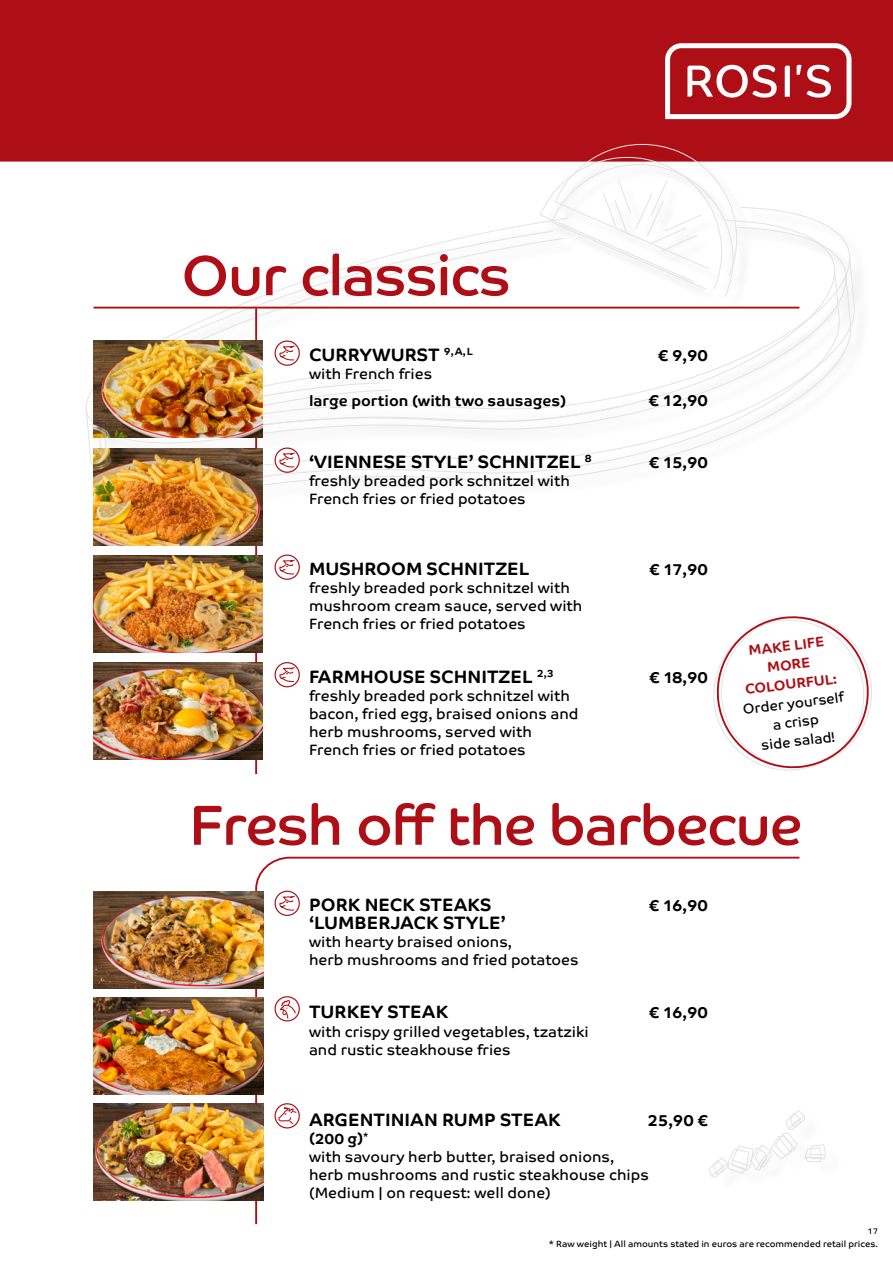
<style>
.page{position:relative;width:893px;height:1263px;background:#ae0e16}
.page>*{position:absolute;margin:0;border:0;box-sizing:border-box;transform-origin:0 0}
.t1{font:56.7px "Co Headline";color:#ae0e16}
.t2{font:700 18px "Co Text";color:#000}
.t3{font:700 16.05px "Co Text";color:#000}
.t4{font:15px/18px "Co Text";color:#000}
.t5{font:700 15px "Co Text";color:#000}
.t6{font:14.1px/19.2px "Co Text";color:#000;text-align:center}
.t7{font:700 14.1px/19.2px "Co Text";color:#ae0e16;text-align:center}
.t8{font:9px "Co Text";color:#000}
.t9{font:8.25px "Co Text";color:#000}
.s1{font-weight:700}
</style>
<div class="page">
<svg style="left:665px;top:43px;width:186px;height:76px"></svg>
<div style="left:0;top:162px;width:893px;height:1101px;background:#fff"></div>
<div style="left:88px;top:146px;width:783px;height:364px;background:#000;opacity:.2"></div>
<div style="left:100px;top:207px;width:759px;height:274px;background:#fff"></div>
<div style="left:96px;top:227px;width:759px;height:274px;background:#fff"></div>
<svg style="left:539px;top:144px;width:210px;height:153px;background:#f2e1e2"></svg>
<svg style="left:224px;top:397px;width:396px;height:45px;background:#f9f9f8"></svg>
<hr style="left:94px;top:307px;width:705px;height:1px;background:#ae0e16">
<svg style="left:275px;top:341px;width:24px;height:24px"></svg>
<div style="left:275px;top:340px;width:25px;height:26px;border:1px solid #ae0e16;border-radius:50%"></div>
<svg style="left:279px;top:345px;width:16px;height:16px"></svg>
<svg style="left:275px;top:448px;width:24px;height:24px"></svg>
<div style="left:275px;top:447px;width:25px;height:26px;border:1px solid #ae0e16;border-radius:50%"></div>
<svg style="left:279px;top:452px;width:16px;height:16px"></svg>
<svg style="left:275px;top:555px;width:24px;height:24px"></svg>
<div style="left:275px;top:554px;width:25px;height:26px;border:1px solid #ae0e16;border-radius:50%"></div>
<svg style="left:279px;top:559px;width:16px;height:16px"></svg>
<svg style="left:275px;top:663px;width:24px;height:24px"></svg>
<div style="left:275px;top:662px;width:25px;height:25px;border:1px solid #ae0e16;border-radius:50%"></div>
<svg style="left:279px;top:667px;width:16px;height:15px"></svg>
<svg style="left:709px;top:613px;width:167px;height:162px;background:#fbf6f6"></svg>
<hr style="left:255px;top:308px;width:2px;height:466px;background:#ae0e16">
<div style="left:254px;top:856px;width:547px;height:370px;background:#fff"></div>
<img style="left:94px;top:891px;width:169px;height:97px">
<img style="left:94px;top:998px;width:169px;height:97px">
<img style="left:94px;top:1103px;width:169px;height:97px">
<img style="left:94px;top:341px;width:168px;height:97px">
<img style="left:94px;top:448px;width:168px;height:97px">
<img style="left:94px;top:555px;width:168px;height:97px">
<img style="left:94px;top:663px;width:168px;height:97px">
<div style="left:716px;top:1113px;width:128px;height:79px;background:#fff"></div>
<svg style="left:708px;top:1109px;width:118px;height:69px"></svg>
<h1 class="t1" style="left:182px;top:242px;width:330px">Our classics</h1>
<p class="t2" style="left:309px;top:345px;width:165px">CURRYWURST <sup>9,A,L</sup></p>
<p class="t3" style="left:658px;top:346px;width:52px">€ 9,90</p>
<p class="t4" style="left:309px;top:365px;width:125px">with French fries</p>
<p class="t5" style="left:309px;top:392px;width:259px">large portion (with two sausages)</p>
<p class="t3" style="left:648px;top:391px;width:61px">€ 12,90</p>
<p class="t2" style="left:309px;top:452px;width:284px">‘VIENNESE STYLE’ SCHNITZEL <sup>8</sup></p>
<p class="t3" style="left:649px;top:453px;width:61px">€ 15,90</p>
<p class="t4" style="left:309px;top:472px;width:262px">freshly breaded pork schnitzel with<br>French fries or fried potatoes</p>
<p class="t2" style="left:309px;top:559px;width:222px">MUSHROOM SCHNITZEL</p>
<p class="t3" style="left:649px;top:560px;width:61px">€ 17,90</p>
<p class="t4" style="left:309px;top:579px;width:275px">freshly breaded pork schnitzel with mushroom cream sauce, served with<br>French fries or fried potatoes</p>
<p class="t2" style="left:309px;top:666px;width:246px">FARMHOUSE SCHNITZEL <sup>2,3</sup></p>
<p class="t3" style="left:649px;top:668px;width:61px">€ 18,90</p>
<p class="t4" style="left:309px;top:687px;width:271px">freshly breaded pork schnitzel with bacon, fried egg, braised onions and herb mushrooms, served with French fries or fried potatoes</p>
<p class="t7" style="left:739px;top:642px;width:94px;rotate:-7deg">MAKE LIFE<br>MORE<br>COLOURFUL:</p>
<p class="t6" style="left:742px;top:700px;width:103px;rotate:-7deg">Order yourself a crisp<br>side salad!</p>
<h1 class="t1" style="left:190px;top:792px;width:613px">Fresh off the barbecue</h1>
<p class="t2" style="left:309px;top:895px;width:184px">PORK NECK STEAKS</p>
<p class="t3" style="left:649px;top:896px;width:61px">€ 16,90</p>
<p class="t2" style="left:309px;top:913px;width:198px">‘LUMBERJACK STYLE’</p>
<p class="t4" style="left:309px;top:933px;width:271px">with hearty braised onions,<br>herb mushrooms and fried potatoes</p>
<p class="t2" style="left:309px;top:1002px;width:141px">TURKEY STEAK</p>
<p class="t3" style="left:649px;top:1003px;width:61px">€ 16,90</p>
<p class="t4" style="left:309px;top:1022px;width:281px">with crispy grilled vegetables, tzatziki and rustic steakhouse fries</p>
<p class="t2" style="left:309px;top:1109px;width:253px">ARGENTINIAN RUMP STEAK</p>
<p class="t3" style="left:647px;top:1110px;width:62px">25,90 €</p>
<p class="t4" style="left:309px;top:1129px;width:341px"><span class="s1">(200 g)</span><sup>*<br></sup>with savoury herb butter, braised onions, herb mushrooms and rustic steakhouse chips (Medium | on request: well done)</p>
<p class="t9" style="left:867px;top:1226px;width:12px">17</p>
<p class="t8" style="left:549px;top:1239px;width:331px">* Raw weight | All amounts stated in euros are recommended retail prices.</p>
</div>
